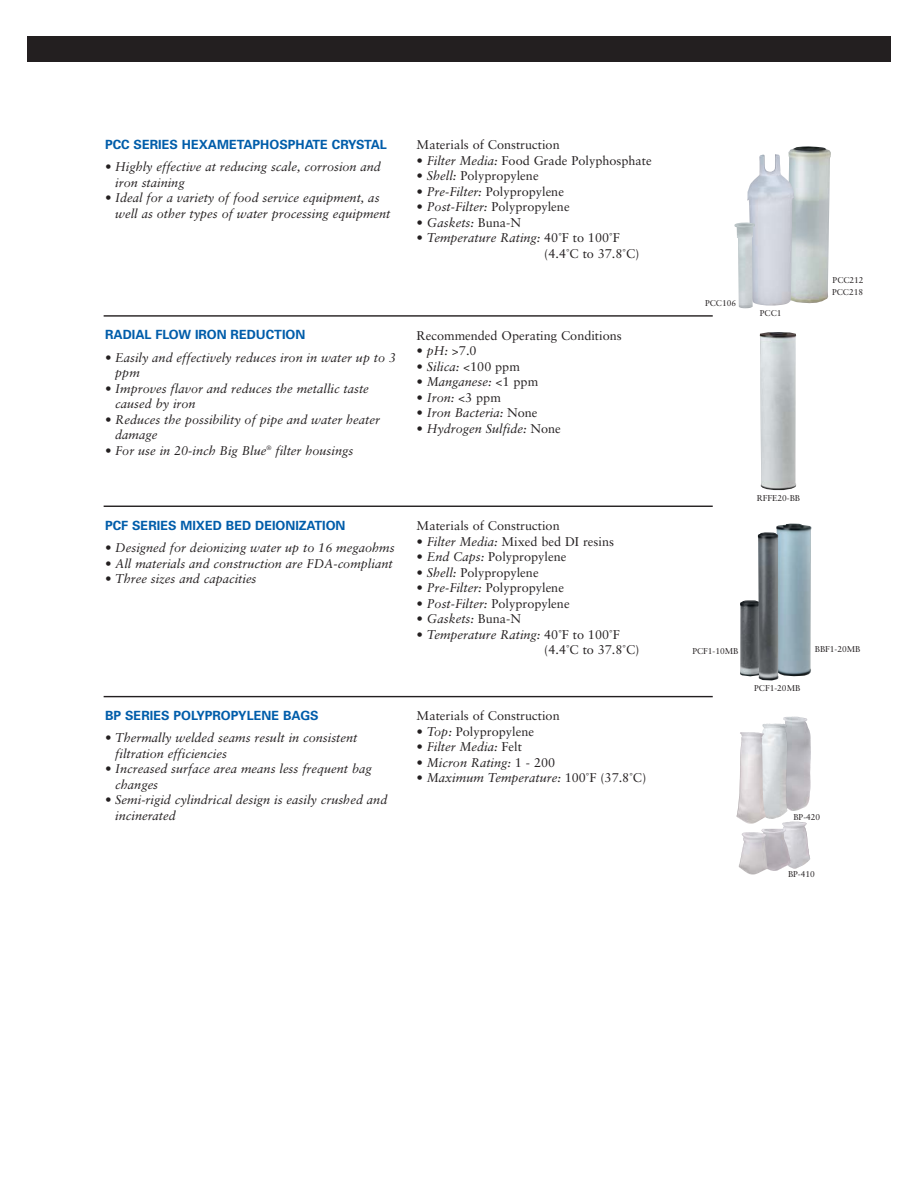
<style>
.page{position:relative;width:918px;height:1188px;background:#fff}
.page>*{position:absolute;margin:0;border:0;box-sizing:border-box;transform-origin:0 0}
.t1{font:italic 12.75px/15.5px "Sabon";color:#231f20}
.t2{font:12.75px/15.5px "Sabon";color:#231f20}
.t3{font:700 12.75px "Univers";color:#005daa}
.t4{font:8.4px/12.1px "Sabon";color:#231f20}
.s1{font-style:italic}
.s2{font-style:normal}
</style>
<div class="page">
<div style="left:27px;top:37px;width:863px;height:25px;background:#231f20"></div>
<img style="left:760px;top:332px;width:36px;height:158px">
<img style="left:776px;top:524px;width:35px;height:152px">
<img style="left:740px;top:600px;width:18px;height:76px">
<img style="left:758px;top:532px;width:20px;height:148px">
<img style="left:783px;top:717px;width:28px;height:37px">
<img style="left:762px;top:724px;width:25px;height:95px">
<img style="left:736px;top:732px;width:30px;height:92px">
<img style="left:782px;top:822px;width:28px;height:47px">
<img style="left:761px;top:829px;width:30px;height:42px">
<img style="left:739px;top:832px;width:28px;height:43px">
<hr style="left:104px;top:315px;width:609px;height:2px;background:#231f20">
<hr style="left:104px;top:506px;width:609px;height:1px;background:#231f20">
<hr style="left:104px;top:696px;width:609px;height:1px;background:#231f20">
<img style="left:788px;top:146px;width:43px;height:157px">
<img style="left:747px;top:154px;width:47px;height:152px">
<img style="left:735px;top:223px;width:20px;height:85px">
<p class="t3" style="left:105px;top:140px;width:284px">PCC SERIES HEXAMETAPHOSPHATE CRYSTAL</p>
<p class="t1" style="left:115px;top:160px;width:267px;text-indent:-10px">• Highly effective at reducing scale, corrosion and iron staining</p>
<p class="t1" style="left:115px;top:191px;width:277px;text-indent:-10px">• Ideal for a variety of food service equipment, as well as other types of water processing equipment</p>
<p class="t2" style="left:417px;top:138px;width:145px">Materials of Construction</p>
<p class="t2" style="left:417px;top:154px;width:237px"><span class="s1">• Filter Media:</span> Food Grade Polyphosphate</p>
<p class="t2" style="left:417px;top:169px;width:123px"><span class="s1">• Shell:</span> Polypropylene</p>
<p class="t2" style="left:417px;top:185px;width:149px"><span class="s1">• Pre-Filter:</span> Polypropylene</p>
<p class="t1" style="left:417px;top:200px;width:154px">• Post-Filter: <span class="s2">Polypropylene</span></p>
<p class="t1" style="left:417px;top:216px;width:106px">• Gaskets: <span class="s2">Buna-N</span></p>
<p class="t2" style="left:544px;top:231px;width:97px;text-indent:-128px"><span class="s1">• Temperature Rating:</span> 40˚F to 100˚F (4.4˚C to 37.8˚C)</p>
<p class="t3" style="left:105px;top:330px;width:202px">RADIAL FLOW IRON REDUCTION</p>
<p class="t1" style="left:115px;top:351px;width:282px;text-indent:-10px">• Easily and effectively reduces iron in water up to 3 ppm</p>
<p class="t1" style="left:115px;top:382px;width:255px;text-indent:-10px">• Improves flavor and reduces the metallic taste caused by iron</p>
<p class="t1" style="left:115px;top:413px;width:266px;text-indent:-10px">• Reduces the possibility of pipe and water heater damage</p>
<p class="t1" style="left:105px;top:444px;width:250px">• For use in 20-inch Big Blue<sup>®</sup> filter housings</p>
<p class="t2" style="left:417px;top:329px;width:207px">Recommended Operating Conditions</p>
<p class="t1" style="left:417px;top:344px;width:61px">• pH: <span class="s2">&gt;7.0</span></p>
<p class="t1" style="left:417px;top:360px;width:105px">• Silica: <span class="s2">&lt;100 ppm</span></p>
<p class="t1" style="left:417px;top:375px;width:123px">• Manganese: <span class="s2">&lt;1 ppm</span></p>
<p class="t1" style="left:417px;top:391px;width:86px">• Iron: <span class="s2">&lt;3 ppm</span></p>
<p class="t1" style="left:417px;top:406px;width:122px">• Iron Bacteria: <span class="s2">None</span></p>
<p class="t1" style="left:417px;top:422px;width:146px">• Hydrogen Sulfide: <span class="s2">None</span></p>
<p class="t3" style="left:105px;top:520px;width:242px">PCF SERIES MIXED BED DEIONIZATION</p>
<p class="t1" style="left:105px;top:541px;width:291px">• Designed for deionizing water up to 16 megaohms</p>
<p class="t1" style="left:105px;top:557px;width:289px">• All materials and construction are FDA-compliant</p>
<p class="t1" style="left:105px;top:572px;width:153px">• Three sizes and capacities</p>
<p class="t3" style="left:105px;top:711px;width:215px">BP SERIES POLYPROPYLENE BAGS</p>
<p class="t1" style="left:115px;top:731px;width:244px;text-indent:-10px">• Thermally welded seams result in consistent filtration efficiencies</p>
<p class="t1" style="left:115px;top:762px;width:258px;text-indent:-10px">• Increased surface area means less frequent bag changes</p>
<p class="t1" style="left:115px;top:793px;width:274px;text-indent:-10px">• Semi-rigid cylindrical design is easily crushed and incinerated</p>
<p class="t2" style="left:417px;top:519px;width:145px">Materials of Construction</p>
<p class="t2" style="left:417px;top:534px;width:199px"><span class="s1">• Filter Media:</span> Mixed bed DI resins</p>
<p class="t2" style="left:417px;top:550px;width:151px"><span class="s1">• End Caps:</span> Polypropylene</p>
<p class="t2" style="left:417px;top:566px;width:123px"><span class="s1">• Shell:</span> Polypropylene</p>
<p class="t2" style="left:417px;top:581px;width:149px"><span class="s1">• Pre-Filter:</span> Polypropylene</p>
<p class="t1" style="left:417px;top:597px;width:154px">• Post-Filter: <span class="s2">Polypropylene</span></p>
<p class="t1" style="left:417px;top:612px;width:106px">• Gaskets: <span class="s2">Buna-N</span></p>
<p class="t2" style="left:544px;top:628px;width:97px;text-indent:-128px"><span class="s1">• Temperature Rating:</span> 40˚F to 100˚F (4.4˚C to 37.8˚C)</p>
<p class="t2" style="left:417px;top:709px;width:145px">Materials of Construction</p>
<p class="t2" style="left:417px;top:725px;width:119px"><span class="s1">• Top:</span> Polypropylene</p>
<p class="t1" style="left:417px;top:740px;width:107px">• Filter Media: <span class="s2">Felt</span></p>
<p class="t1" style="left:417px;top:756px;width:140px">• Micron Rating: <span class="s2">1 - 200</span></p>
<p class="t1" style="left:417px;top:771px;width:231px">• Maximum Temperature: <span class="s2">100˚F (37.8˚C)</span></p>
<p class="t4" style="left:705px;top:297px;width:33px">PCC106</p>
<p class="t4" style="left:760px;top:307px;width:23px">PCC1</p>
<p class="t4" style="left:832px;top:274px;width:33px">PCC212<br>PCC218</p>
<p class="t4" style="left:757px;top:492px;width:45px">RFFE20-BB</p>
<p class="t4" style="left:692px;top:646px;width:48px">PCF1-10MB</p>
<p class="t4" style="left:815px;top:644px;width:47px">BBF1-20MB</p>
<p class="t4" style="left:754px;top:683px;width:48px">PCF1-20MB</p>
<p class="t4" style="left:793px;top:812px;width:28px">BP-420</p>
<p class="t4" style="left:788px;top:869px;width:28px">BP-410</p>
</div>
